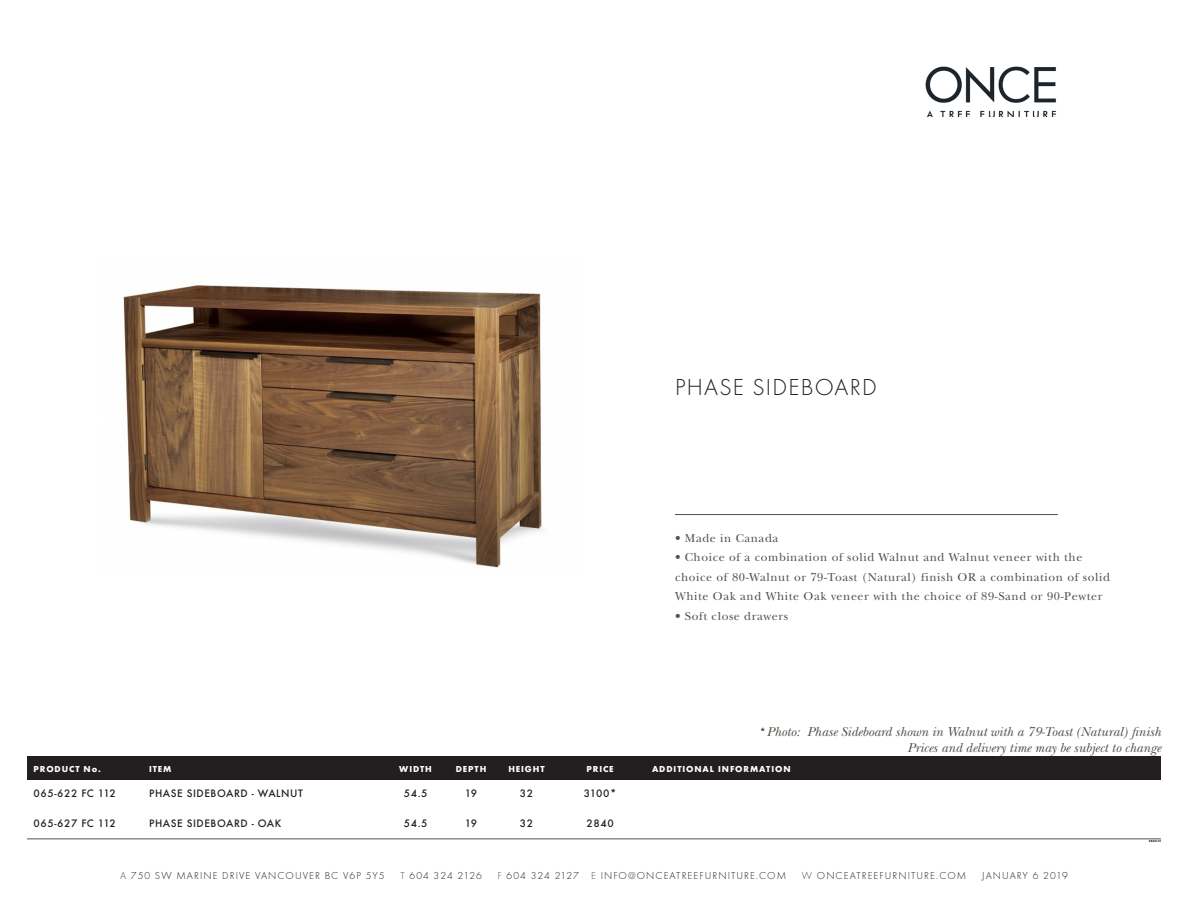
<style>
.page{position:relative;width:1188px;height:918px;background:#fff}
.page>*{position:absolute;margin:0;border:0;box-sizing:border-box;transform-origin:0 0}
.t1{font:300 24px "Futura EFCEOP";letter-spacing:.05em;color:#231f20}
.t2{font:italic 13.5px "New Baskerville Std";color:#535249}
.t3{font:12px/19.5px "New Baskerville Std";letter-spacing:.05em;color:#535249}
.t4{font:500 11.25px "Futura EFCEOP";letter-spacing:.05em;color:#231f20}
.t5{font:300 10.5px "Futura EFCEOP";letter-spacing:.1em;color:#231f20}
.t6{font:700 9px "Futura EFCEOP";letter-spacing:.1em;color:#fff}
.t7{font:700 3px "Futura EFCEOP";color:#231f20}
.s1{font-family:"Futura EFCEOP";font-weight:700;font-style:normal;font-size:11.25px;color:#231f20}
.s2{color:#535249}
</style>
<div class="page">
<img style="left:925px;top:66px;width:131px;height:51px">
<hr style="left:27px;top:838px;width:1134px;height:1px;background:#535249">
<hr style="left:675px;top:514px;width:383px;height:1px;background:#535249">
<div style="left:27px;top:756px;width:1134px;height:24px;background:#231f20"></div>
<img style="left:123px;top:285px;width:420px;height:283px">
<p class="t1" style="left:675px;top:374px;width:203px">PHASE SIDEBOARD</p>
<p class="t3" style="left:675px;top:528px;width:105px">• Made in Canada</p>
<p class="t3" style="left:675px;top:548px;width:437px">• Choice of a combination of solid Walnut and Walnut veneer with the choice of 80-Walnut or 79-Toast (Natural) finish OR a combination of solid<br>White Oak and White Oak veneer with the choice of 89-Sand or 90-Pewter</p>
<p class="t3" style="left:675px;top:606px;width:115px">• Soft close drawers</p>
<p class="t2" style="left:760px;top:724px;width:403px"><span class="s1">*</span>Photo: Phase Sideboard shown in Walnut with a 79-Toast (Natural) finish</p>
<p class="t2" style="left:908px;top:740px;width:255px">Prices and delivery time may be subject to change</p>
<p class="t6" style="left:34px;top:763px;width:69px">PRODUCT No.</p>
<p class="t6" style="left:149px;top:763px;width:24px">ITEM</p>
<p class="t6" style="left:399px;top:763px;width:34px">WIDTH</p>
<p class="t6" style="left:456px;top:763px;width:32px">DEPTH</p>
<p class="t6" style="left:508px;top:763px;width:38px">HEIGHT</p>
<p class="t6" style="left:587px;top:763px;width:29px">PRICE</p>
<p class="t6" style="left:652px;top:763px;width:140px">ADDITIONAL INFORMATION</p>
<p class="t4" style="left:34px;top:786px;width:84px">065-622 FC 112</p>
<p class="t4" style="left:149px;top:786px;width:155px">PHASE SIDEBOARD - WALNUT</p>
<p class="t4" style="left:404px;top:786px;width:25px">54.5</p>
<p class="t4" style="left:465px;top:786px;width:14px">19</p>
<p class="t4" style="left:520px;top:786px;width:15px">32</p>
<p class="t4" style="left:584px;top:786px;width:34px">3100*</p>
<p class="t4" style="left:34px;top:816px;width:84px">065-627 FC 112</p>
<p class="t4" style="left:149px;top:816px;width:134px">PHASE SIDEBOARD - OAK</p>
<p class="t4" style="left:404px;top:816px;width:25px">54.5</p>
<p class="t4" style="left:465px;top:816px;width:14px">19</p>
<p class="t4" style="left:520px;top:816px;width:15px">32</p>
<p class="t4" style="left:587px;top:816px;width:29px">2840</p>
<p class="t5" style="left:120px;top:870px;width:266px"><span class="s2">A</span> 750 SW MARINE DRIVE VANCOUVER BC V6P 5Y5</p>
<p class="t5" style="left:400px;top:870px;width:83px"><span class="s2">T</span> 604 324 2126</p>
<p class="t5" style="left:498px;top:870px;width:290px"><span class="s2">F</span> 604 324 2127 <span class="s2">E</span> INFO@ONCEATREEFURNITURE.COM</p>
<p class="t5" style="left:802px;top:870px;width:166px"><span class="s2">W</span> ONCEATREEFURNITURE.COM</p>
<p class="t5" style="left:982px;top:870px;width:87px">JANUARY 6 2019</p>
<p class="t7" style="left:1149px;top:839px;width:14px">28-02-12</p>
</div>
